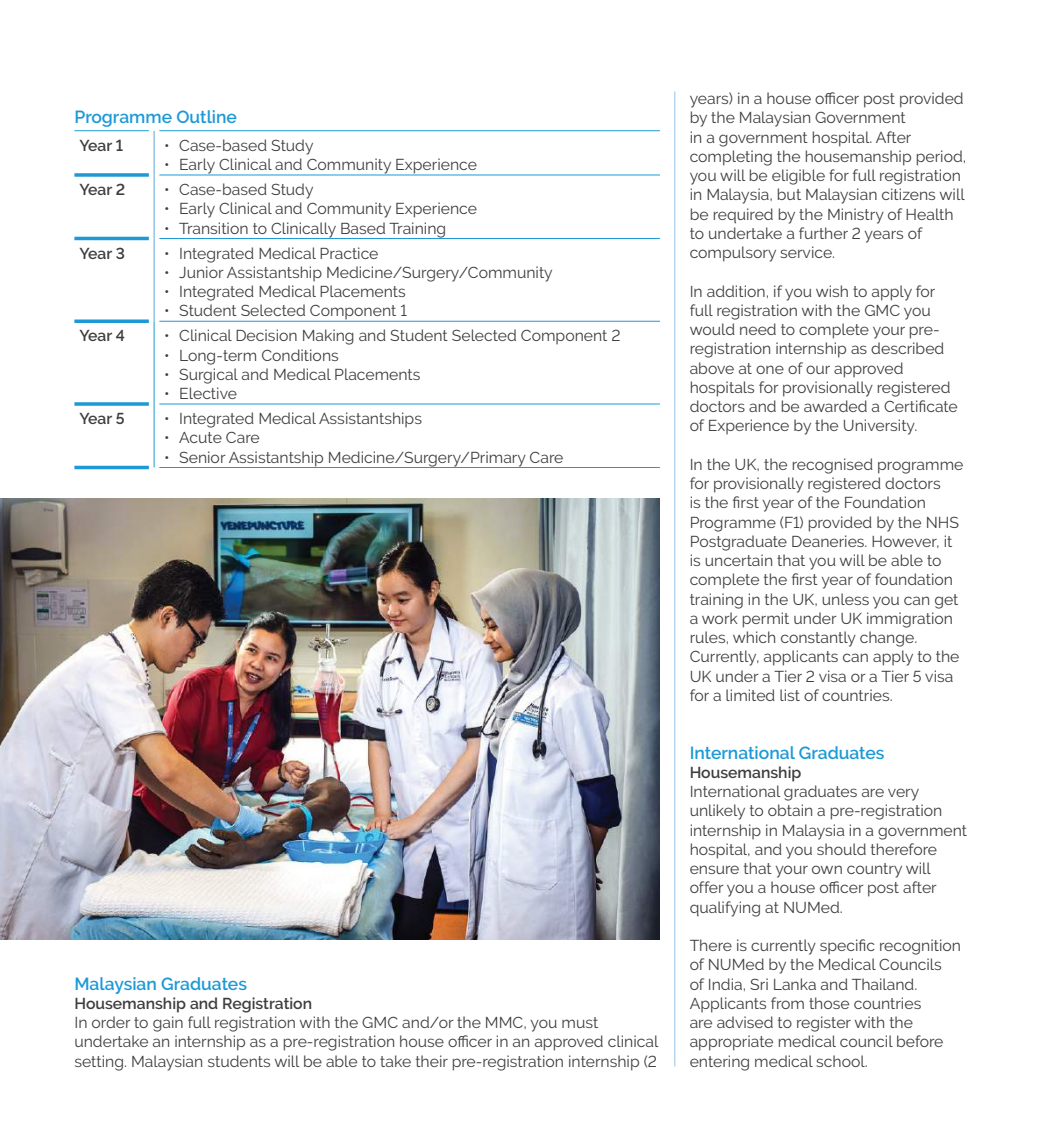
<style>
.page{position:relative;width:1042px;height:1141px;background:#fff}
.page>*{position:absolute;margin:0;border:0;box-sizing:border-box;transform-origin:0 0}
.t1{font:600 17.5px "Derailed";color:#1d99d6}
.t2{font:15.75px/19.2px "Derailed";color:#3e3e3f}
.t3{font:600 15.75px "Derailed";color:#3e3e3f}
</style>
<div class="page">
<hr style="left:74px;top:130px;width:75px;height:1px;background:#1d99d6">
<svg style="left:74px;top:173px;width:75px;height:4px"></svg>
<hr style="left:74px;top:237px;width:75px;height:3px;background:#1d99d6">
<svg style="left:74px;top:319px;width:75px;height:4px"></svg>
<svg style="left:74px;top:402px;width:75px;height:4px"></svg>
<hr style="left:74px;top:466px;width:75px;height:3px;background:#1d99d6">
<hr style="left:159px;top:130px;width:501px;height:1px;background:#1d99d6">
<hr style="left:159px;top:175px;width:501px;height:1px;background:#1d99d6">
<hr style="left:159px;top:238px;width:501px;height:1px;background:#1d99d6">
<hr style="left:159px;top:321px;width:501px;height:1px;background:#1d99d6">
<hr style="left:159px;top:404px;width:501px;height:1px;background:#1d99d6">
<hr style="left:159px;top:467px;width:501px;height:1px;background:#1d99d6">
<hr style="left:154px;top:131px;width:1px;height:44px;background:#5ba8dc">
<hr style="left:154px;top:175px;width:1px;height:63px;background:#5ba8dc">
<hr style="left:154px;top:238px;width:1px;height:83px;background:#5ba8dc">
<hr style="left:154px;top:321px;width:1px;height:83px;background:#1d99d6">
<hr style="left:154px;top:404px;width:1px;height:63px;background:#1d99d6">
<img style="left:0;top:499px;width:660px;height:440px">
<hr style="left:674px;top:91px;width:1px;height:976px;background:#9ac3e8">
<p class="t1" style="left:74px;top:107px;width:164px">Programme Outline</p>
<p class="t3" style="left:79px;top:136px;width:45px">Year 1</p>
<p class="t2" style="left:164px;top:136px;width:151px">• Case-based Study</p>
<p class="t2" style="left:164px;top:155px;width:314px">• Early Clinical and Community Experience</p>
<p class="t3" style="left:79px;top:181px;width:47px">Year 2</p>
<p class="t2" style="left:164px;top:180px;width:151px">• Case-based Study</p>
<p class="t2" style="left:164px;top:199px;width:314px">• Early Clinical and Community Experience</p>
<p class="t2" style="left:164px;top:218px;width:283px">• Transition to Clinically Based Training</p>
<p class="t3" style="left:79px;top:244px;width:47px">Year 3</p>
<p class="t2" style="left:164px;top:243px;width:216px">• Integrated Medical Practice</p>
<p class="t2" style="left:164px;top:263px;width:390px">• Junior Assistantship Medicine/Surgery/Community</p>
<p class="t2" style="left:164px;top:282px;width:243px">• Integrated Medical Placements</p>
<p class="t2" style="left:164px;top:301px;width:244px">• Student Selected Component 1</p>
<p class="t3" style="left:79px;top:327px;width:47px">Year 4</p>
<p class="t2" style="left:164px;top:326px;width:458px">• Clinical Decision Making and Student Selected Component 2</p>
<p class="t2" style="left:164px;top:345px;width:176px">• Long-term Conditions</p>
<p class="t2" style="left:164px;top:365px;width:258px">• Surgical and Medical Placements</p>
<p class="t2" style="left:164px;top:384px;width:74px">• Elective</p>
<p class="t3" style="left:79px;top:410px;width:47px">Year 5</p>
<p class="t2" style="left:164px;top:409px;width:259px">• Integrated Medical Assistantships</p>
<p class="t2" style="left:164px;top:428px;width:97px">• Acute Care</p>
<p class="t2" style="left:164px;top:447px;width:400px">• Senior Assistantship Medicine/Surgery/Primary Care</p>
<p class="t1" style="left:74px;top:973px;width:174px">Malaysian Graduates</p>
<p class="t3" style="left:74px;top:994px;width:239px">Housemanship and Registration</p>
<p class="t2" style="left:74px;top:1013px;width:585px">In order to gain full registration with the GMC and/or the MMC, you must undertake an internship as a pre-registration house officer in an approved clinical setting. Malaysian students will be able to take their pre-registration internship (2</p>
<p class="t2" style="left:690px;top:89px;width:278px">years) in a house officer post provided by the Malaysian Government<br>in a government hospital. After completing the housemanship period, you will be eligible for full registration in Malaysia, but Malaysian citizens will be required by the Ministry of Health to undertake a further 2 years of compulsory service.</p>
<p class="t2" style="left:690px;top:281px;width:270px">In addition, if you wish to apply for full registration with the GMC you would need to complete your pre&shy;registration internship as described above at one of our approved hospitals for provisionally registered doctors and be awarded a Certificate of Experience by the University.</p>
<p class="t2" style="left:690px;top:455px;width:275px">In the UK, the recognised programme for provisionally registered doctors<br>is the first year of the Foundation Programme (F1) provided by the NHS Postgraduate Deaneries. However, it is uncertain that you will be able to complete the first year of foundation training in the UK, unless you can get a work permit under UK immigration rules, which constantly change.<br>Currently, applicants can apply to the UK under a Tier 2 visa or a Tier 5 visa for a limited list of countries.</p>
<p class="t1" style="left:690px;top:742px;width:196px">International Graduates</p>
<p class="t3" style="left:690px;top:763px;width:113px">Housemanship</p>
<p class="t2" style="left:690px;top:782px;width:279px">International graduates are very unlikely to obtain a pre-registration internship in Malaysia in a government hospital, and you should therefore ensure that your own country will offer you a house officer post after qualifying at NUMed.</p>
<p class="t2" style="left:690px;top:936px;width:273px">There is currently specific recognition of NUMed by the Medical Councils<br>of India, Sri Lanka and Thailand.<br>Applicants from those countries<br>are advised to register with the appropriate medical council before entering medical school.</p>
</div>
